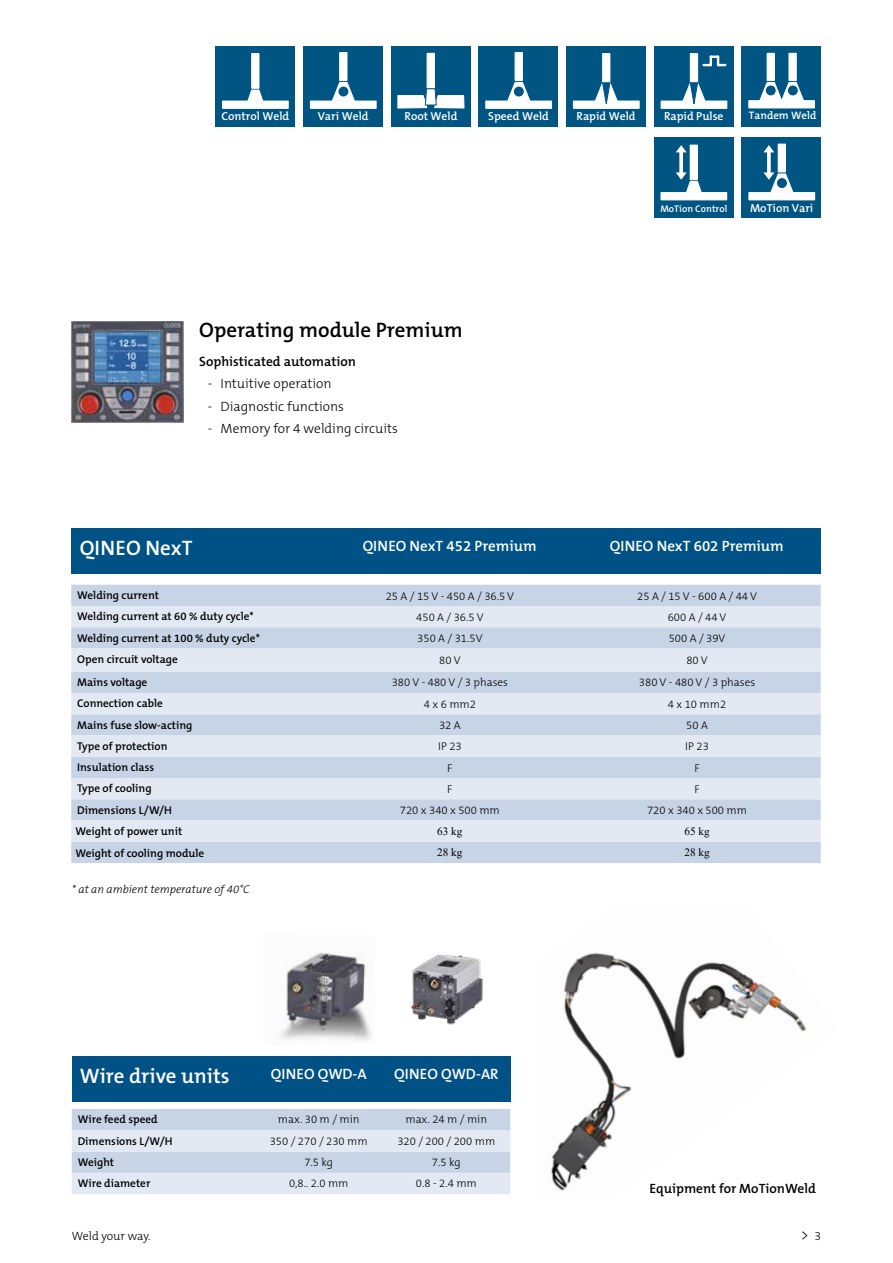
<style>
.page{position:relative;width:893px;height:1263px;background:#fff}
.page>*{position:absolute;margin:0;border:0;box-sizing:border-box;transform-origin:0 0}
.t1{font:600 21px "The Mix B6";color:#fff}
.t2{font:600 21px "The Mix B6";color:#000}
.t3{font:600 15px "The Mix B6";color:#fff}
.t4{font:300 15px "The Mix B3";color:#000}
.t5{font:300 13.5px "The Mix B3";color:#000}
.t6{font:600 13.5px "The Mix B6";color:#000}
.t7{font:300 12px "The Mix B3";color:#000}
.t8{font:600 11.55px "The Mix B6";color:#fff}
.t9{font:600 11.25px "The Mix B6";color:#000}
.t10{font:300 11.25px "The Mix B3";color:#000}
.t11{font:italic 300 11.25px "The Mix B3";color:#000}
.t12{font:11.25px "Times New Roman";color:#000}
.t13{font:600 10.95px "The Mix B6";color:#fff}
.t14{font:600 9.6px "The Mix B6";color:#fff}
.s1{font-size:12px}
</style>
<div class="page">
<img style="left:72px;top:321px;width:111px;height:101px">
<div style="left:654px;top:138px;width:79px;height:80px;background:#005582"></div>
<div style="left:661px;top:192px;width:66px;height:8px;background:#fff;border:1px solid #fff"></div>
<svg style="left:676px;top:145px;width:26px;height:48px"></svg>
<div style="left:741px;top:138px;width:80px;height:80px;background:#005582"></div>
<div style="left:749px;top:192px;width:66px;height:8px;background:#fff;border:1px solid #fff"></div>
<div style="left:778px;top:144px;width:8px;height:28px;background:#f5f8fa"></div>
<svg style="left:763px;top:145px;width:31px;height:48px"></svg>
<div style="left:72px;top:1056px;width:438px;height:46px;background:#005286"></div>
<svg style="left:72px;top:1109px;width:438px;height:85px;background:#d5deec"></svg>
<div style="left:741px;top:46px;width:80px;height:80px;background:#005582"></div>
<div style="left:748px;top:100px;width:67px;height:8px;background:#fff;border:1px solid #fff"></div>
<div style="left:767px;top:53px;width:8px;height:28px;background:#fff;border:1px solid #fff"></div>
<svg style="left:759px;top:82px;width:45px;height:19px"></svg>
<div style="left:789px;top:53px;width:8px;height:28px;background:#fff;border:1px solid #fff"></div>
<div style="left:765px;top:85px;width:11px;height:11px;background:#005582;border-radius:50%"></div>
<div style="left:765px;top:85px;width:11px;height:11px;border:1px solid #fff;border-radius:50%"></div>
<div style="left:787px;top:85px;width:11px;height:11px;background:#005582;border-radius:50%"></div>
<div style="left:787px;top:85px;width:12px;height:11px;border:1px solid #fff;border-radius:50%"></div>
<div style="left:654px;top:46px;width:79px;height:81px;background:#005583"></div>
<div style="left:690px;top:53px;width:8px;height:29px;background:#fff;border:1px solid #fff"></div>
<div style="left:661px;top:101px;width:66px;height:8px;background:#fff;border:1px solid #fff"></div>
<svg style="left:682px;top:82px;width:24px;height:26px"></svg>
<svg style="left:703px;top:56px;width:22px;height:10px"></svg>
<div style="left:566px;top:46px;width:80px;height:81px;background:#005582"></div>
<div style="left:602px;top:53px;width:8px;height:29px;background:#fff;border:1px solid #fff"></div>
<div style="left:573px;top:101px;width:66px;height:8px;background:#fff;border:1px solid #fff"></div>
<svg style="left:594px;top:82px;width:24px;height:26px"></svg>
<div style="left:478px;top:46px;width:80px;height:81px;background:#005582"></div>
<div style="left:485px;top:101px;width:67px;height:8px;background:#fff;border:1px solid #fff"></div>
<div style="left:515px;top:52px;width:8px;height:29px;background:#fff;border:1px solid #fff"></div>
<svg style="left:507px;top:82px;width:24px;height:19px"></svg>
<div style="left:513px;top:86px;width:11px;height:11px;background:#005582;border-radius:50%"></div>
<div style="left:513px;top:86px;width:12px;height:11px;border:1px solid #fff;border-radius:50%"></div>
<div style="left:215px;top:46px;width:80px;height:81px;background:#005582"></div>
<div style="left:251px;top:53px;width:8px;height:36px;background:#fff;border:1px solid #fff"></div>
<div style="left:222px;top:101px;width:67px;height:8px;background:#fff;border:1px solid #fff"></div>
<svg style="left:247px;top:89px;width:17px;height:12px"></svg>
<div style="left:303px;top:46px;width:80px;height:81px;background:#005582"></div>
<div style="left:310px;top:101px;width:66px;height:8px;background:#fff;border:1px solid #fff"></div>
<div style="left:339px;top:52px;width:8px;height:29px;background:#fff;border:1px solid #fff"></div>
<svg style="left:331px;top:82px;width:24px;height:19px"></svg>
<div style="left:338px;top:86px;width:11px;height:11px;background:#005582;border-radius:50%"></div>
<div style="left:338px;top:86px;width:11px;height:11px;border:1px solid #fff;border-radius:50%"></div>
<div style="left:391px;top:46px;width:79px;height:80px;background:#005583"></div>
<div style="left:427px;top:53px;width:8px;height:35px;background:#fff;border:1px solid #fff"></div>
<svg style="left:397px;top:88px;width:67px;height:21px"></svg>
<img style="left:280px;top:952px;width:91px;height:89px">
<img style="left:410px;top:954px;width:73px;height:71px">
<img style="left:551px;top:952px;width:256px;height:239px">
<div style="left:72px;top:528px;width:749px;height:46px;background:#005286"></div>
<div style="left:71px;top:585px;width:750px;height:278px;background:#c7d4e6"></div>
<svg style="left:71px;top:606px;width:750px;height:236px;background:#d6dfed"></svg>
<p class="t8" style="left:222px;top:110px;width:69px">Control Weld</p>
<p class="t8" style="left:318px;top:110px;width:52px">Vari Weld</p>
<p class="t8" style="left:404px;top:110px;width:54px">Root Weld</p>
<p class="t8" style="left:488px;top:110px;width:62px">Speed Weld</p>
<p class="t8" style="left:576px;top:110px;width:61px">Rapid Weld</p>
<p class="t8" style="left:664px;top:110px;width:61px">Rapid Pulse</p>
<p class="t13" style="left:749px;top:110px;width:69px">Tandem Weld</p>
<h1 class="t2" style="left:199px;top:319px;width:265px">Operating module Premium</h1>
<p class="t6" style="left:199px;top:354px;width:158px">Sophisticated automation</p>
<p class="t5" style="left:208px;top:376px;width:125px">- Intuitive operation</p>
<p class="t5" style="left:208px;top:399px;width:138px">- Diagnostic functions</p>
<p class="t5" style="left:208px;top:421px;width:192px">- Memory for 4 welding circuits</p>
<p class="t14" style="left:660px;top:203px;width:68px">MoTion Control</p>
<p class="t8" style="left:750px;top:202px;width:65px">MoTion Vari</p>
<h1 class="t1" style="left:80px;top:537px;width:114px">QINEO NexT</h1>
<h2 class="t3" style="left:363px;top:538px;width:175px">QINEO NexT 452 Premium</h2>
<h2 class="t3" style="left:610px;top:538px;width:175px">QINEO NexT 602 Premium</h2>
<p class="t9" style="left:77px;top:589px;width:83px">Welding current</p>
<p class="t10" style="left:386px;top:590px;width:130px">25 A / 15 V - 450 A / 36.5 V</p>
<p class="t10" style="left:637px;top:590px;width:121px">25 A / 15 V - 600 A / 44 V</p>
<p class="t9" style="left:77px;top:610px;width:178px">Welding current at 60 % duty cycle*</p>
<p class="t10" style="left:416px;top:611px;width:69px">450 A / 36.5 V</p>
<p class="t10" style="left:668px;top:611px;width:60px">600 A / 44 V</p>
<p class="t9" style="left:77px;top:632px;width:184px">Welding current at 100 % duty cycle*</p>
<p class="t10" style="left:417px;top:632px;width:67px">350 A / 31.5V</p>
<p class="t10" style="left:669px;top:632px;width:58px">500 A / 39V</p>
<p class="t9" style="left:77px;top:653px;width:102px">Open circuit voltage</p>
<p class="t10" style="left:439px;top:654px;width:23px">80 V</p>
<p class="t10" style="left:686px;top:654px;width:23px">80 V</p>
<p class="t9" style="left:77px;top:676px;width:72px">Mains voltage</p>
<p class="t10" style="left:392px;top:677px;width:118px">380 V - 480 V / 3 phases</p>
<p class="t10" style="left:639px;top:677px;width:118px">380 V - 480 V / 3 phases</p>
<p class="t9" style="left:77px;top:697px;width:87px">Connection cable</p>
<p class="t10" style="left:424px;top:698px;width:54px">4 x 6 mm2</p>
<p class="t10" style="left:668px;top:698px;width:60px">4 x 10 mm2</p>
<p class="t9" style="left:77px;top:719px;width:117px">Mains fuse slow-acting</p>
<p class="t10" style="left:439px;top:719px;width:23px">32 A</p>
<p class="t10" style="left:686px;top:719px;width:23px">50 A</p>
<p class="t9" style="left:77px;top:740px;width:92px">Type of protection</p>
<p class="t10" style="left:438px;top:740px;width:25px">IP 23</p>
<p class="t10" style="left:685px;top:740px;width:25px">IP 23</p>
<p class="t9" style="left:77px;top:761px;width:79px">Insulation class</p>
<p class="t10" style="left:447px;top:762px;width:7px">F</p>
<p class="t10" style="left:694px;top:762px;width:7px">F</p>
<p class="t9" style="left:77px;top:782px;width:76px">Type of cooling</p>
<p class="t10" style="left:447px;top:783px;width:7px">F</p>
<p class="t10" style="left:694px;top:783px;width:7px">F</p>
<p class="t9" style="left:77px;top:804px;width:96px">Dimensions L/W/H</p>
<p class="t10" style="left:400px;top:804px;width:101px">720 x 340 x 500 mm</p>
<p class="t10" style="left:647px;top:804px;width:101px">720 x 340 x 500 mm</p>
<p class="t9" style="left:75px;top:825px;width:108px">Weight of power unit</p>
<p class="t12" style="left:437px;top:823px;width:27px">63 kg</p>
<p class="t12" style="left:684px;top:823px;width:27px">65 kg</p>
<p class="t9" style="left:75px;top:847px;width:130px">Weight of cooling module</p>
<p class="t12" style="left:437px;top:845px;width:27px">28 kg</p>
<p class="t12" style="left:684px;top:845px;width:27px">28 kg</p>
<p class="t11" style="left:72px;top:883px;width:179px">* at an ambient temperature of 40°C</p>
<h1 class="t1" style="left:80px;top:1065px;width:151px">Wire drive units</h1>
<h2 class="t3" style="left:271px;top:1066px;width:98px">QINEO QWD-A</h2>
<h2 class="t3" style="left:394px;top:1066px;width:106px">QINEO QWD-AR</h2>
<p class="t9" style="left:78px;top:1113px;width:82px">Wire feed speed</p>
<p class="t10" style="left:278px;top:1113px;width:83px">max. 30 m / min</p>
<p class="t10" style="left:405px;top:1113px;width:83px">max. 24 m / min</p>
<p class="t9" style="left:78px;top:1135px;width:96px">Dimensions L/W/H</p>
<p class="t10" style="left:270px;top:1135px;width:99px">350 / 270 / 230 mm</p>
<p class="t10" style="left:397px;top:1135px;width:99px">320 / 200 / 200 mm</p>
<p class="t9" style="left:78px;top:1156px;width:38px">Weight</p>
<p class="t10" style="left:304px;top:1156px;width:30px">7.5 kg</p>
<p class="t10" style="left:432px;top:1156px;width:30px">7.5 kg</p>
<p class="t9" style="left:78px;top:1177px;width:74px">Wire diameter</p>
<p class="t10" style="left:289px;top:1177px;width:61px">0,8.. 2.0 mm</p>
<p class="t10" style="left:416px;top:1177px;width:62px">0.8 - 2.4 mm</p>
<p class="t6" style="left:649px;top:1181px;width:168px">Equipment for MoTionWeld</p>
<p class="t7" style="left:72px;top:1229px;width:80px">Weld your way.</p>
<h2 class="t4" style="left:800px;top:1227px;width:22px">&gt; <span class="s1">3</span></h2>
</div>
